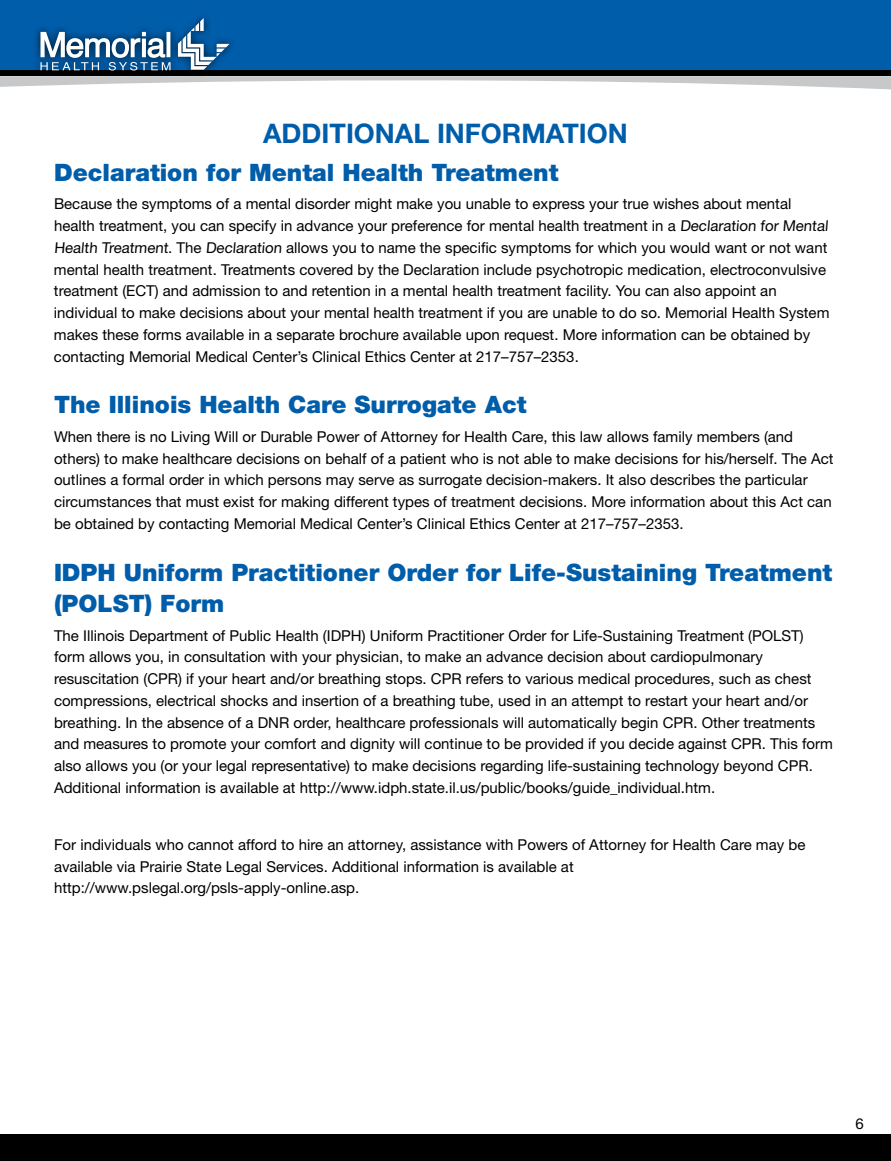
<style>
.page{position:relative;width:891px;height:1161px;background:#fff}
.page>*{position:absolute;margin:0;border:0;box-sizing:border-box;transform-origin:0 0}
.t1{font:700 27px "Helvetica Neue";color:#005daa}
.t2{font:900 24px/31.5px "Helvetica Neue";color:#005daa}
.t3{font:15px/21.8px "Helvetica Neue";color:#000}
</style>
<div class="page">
<div style="left:0;top:0;width:891px;height:71px;background:#005daa"></div>
<svg style="left:0;top:18px;width:891px;height:72px"></svg>
<div style="left:0;top:1135px;width:891px;height:26px;background:#000"></div>
<h1 class="t1" style="left:263px;top:116px;width:366px">ADDITIONAL INFORMATION</h1>
<h2 class="t2" style="left:54px;top:156px;width:506px">Declaration for Mental Health Treatment</h2>
<p class="t3" style="left:54px;top:193px;width:777px">Because the symptoms of a mental disorder might make you unable to express your true wishes about mental health treatment, you can specify in advance your preference for mental health treatment in a Declaration for Mental Health Treatment. The Declaration allows you to name the specific symptoms for which you would want or not want mental health treatment. Treatments covered by the Declaration include psychotropic medication, electroconvulsive treatment (ECT) and admission to and retention in a mental health treatment facility. You can also appoint an individual to make decisions about your mental health treatment if you are unable to do so. Memorial Health System makes these forms available in a separate brochure available upon request. More information can be obtained by contacting Memorial Medical Center’s Clinical Ethics Center at 217–757–2353.</p>
<h2 class="t2" style="left:54px;top:389px;width:474px">The Illinois Health Care Surrogate Act</h2>
<p class="t3" style="left:54px;top:425px;width:781px">When there is no Living Will or Durable Power of Attorney for Health Care, this law allows family members (and others) to make healthcare decisions on behalf of a patient who is not able to make decisions for his/herself. The Act outlines a formal order in which persons may serve as surrogate decision-makers. It also describes the particular circumstances that must exist for making different types of treatment decisions. More information about this Act can be obtained by contacting Memorial Medical Center’s Clinical Ethics Center at 217–757–2353.</p>
<h2 class="t2" style="left:54px;top:556px;width:780px">IDPH Uniform Practitioner Order for Life-Sustaining Treatment (POLST) Form</h2>
<p class="t3" style="left:54px;top:624px;width:781px">The Illinois Department of Public Health (IDPH) Uniform Practitioner Order for Life-Sustaining Treatment (POLST) form allows you, in consultation with your physician, to make an advance decision about cardiopulmonary resuscitation (CPR) if your heart and/or breathing stops. CPR refers to various medical procedures, such as chest compressions, electrical shocks and insertion of a breathing tube, used in an attempt to restart your heart and/or breathing. In the absence of a DNR order, healthcare professionals will automatically begin CPR. Other treatments and measures to promote your comfort and dignity will continue to be provided if you decide against CPR. This form also allows you (or your legal representative) to make decisions regarding life-sustaining technology beyond CPR.<br>Additional information is available at http://www.idph.state.il.us/public/books/guide_individual.htm.</p>
<p class="t3" style="left:54px;top:833px;width:753px">For individuals who cannot afford to hire an attorney, assistance with Powers of Attorney for Health Care may be available via Prairie State Legal Services. Additional information is available at http://www.pslegal.org/psls-apply-online.asp.</p>
<p class="t3" style="left:856px;top:1112px;width:10px">6</p>
</div>
